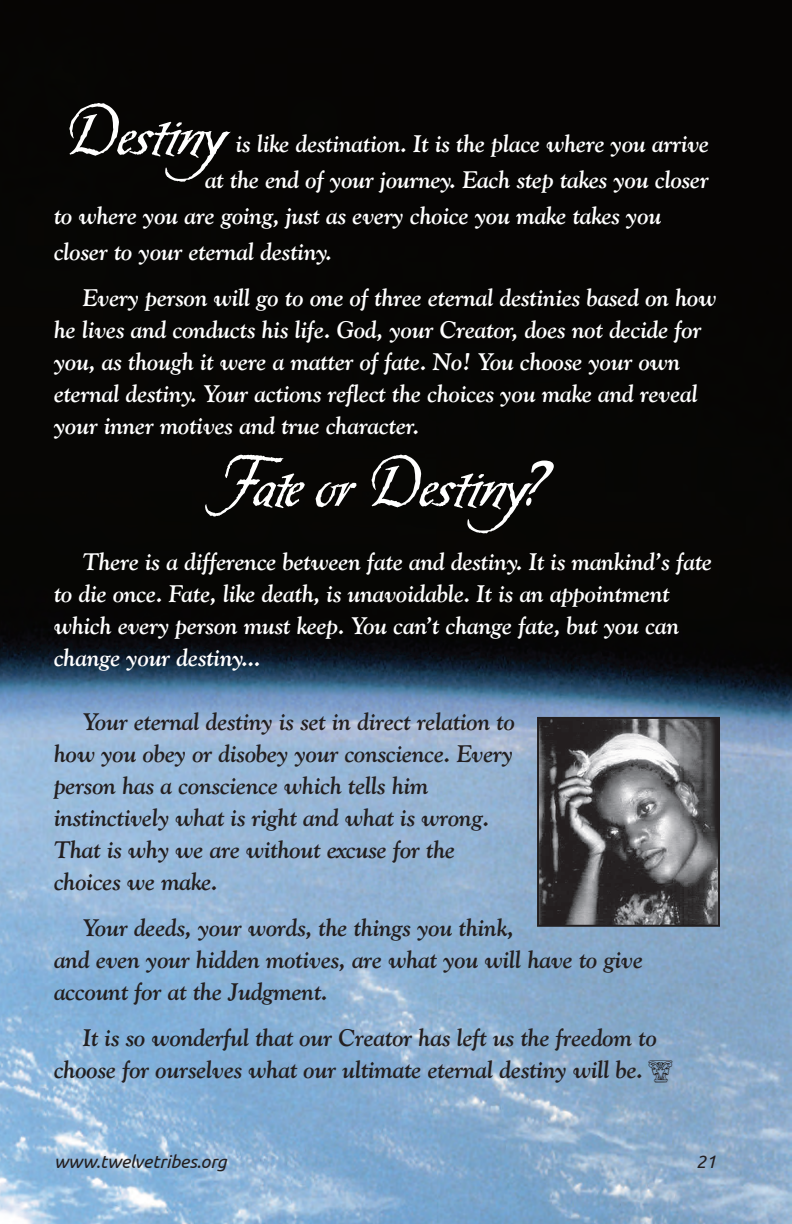
<style>
.page{position:relative;width:792px;height:1224px;background:#fff}
.page>*{position:absolute;margin:0;border:0;box-sizing:border-box;transform-origin:0 0}
.t1{font:70px "Carmilla";color:#fff}
.t2{font:italic 700 24px/32px "Goudy Old Style BT";letter-spacing:-.005em;color:#fff}
.t3{font:italic 700 24px/32px "Goudy Old Style BT";letter-spacing:-.005em;color:#231f20}
.t4{font:italic 18px "Ubuntu";letter-spacing:-.005em;color:#231f20}
</style>
<div class="page">
<img style="left:0;top:0;width:792px;height:1224px">
<img style="left:540px;top:720px;width:177px;height:204px">
<div style="left:537px;top:717px;width:183px;height:210px;border:2px solid #231f20"></div>
<h1 class="t1" style="left:65px;top:89px;width:203px">Destiny</h1>
<p class="t2" style="left:236px;top:127px;width:475px">is like destination. It is the place where you arrive</p>
<p class="t2" style="left:205px;top:163px;width:505px">at the end of your journey. Each step takes you closer</p>
<p class="t2" style="left:54px;top:199px;width:609px">to where you are going, just as every choice you make takes you</p>
<p class="t2" style="left:54px;top:235px;width:279px">closer to your eternal destiny.</p>
<p class="t2" style="left:54px;top:281px;width:664px;text-indent:29px">Every person will go to one of three eternal destinies based on how he lives and conducts his life. God, your Creator, does not decide for you, as though it were a matter of fate. No! You choose your own eternal destiny. Your actions reflect the choices you make and reveal your inner motives and true character.</p>
<h1 class="t1" style="left:222px;top:441px;width:348px">Fate or Destiny?</h1>
<p class="t2" style="left:54px;top:545px;width:660px;text-indent:29px">There is a difference between fate and destiny. It is mankind’s fate to die once. Fate, like death, is unavoidable. It is an appointment which every person must keep. You can’t change fate, but you can change your destiny...</p>
<p class="t3" style="left:54px;top:705px;width:463px;text-indent:29px">Your eternal destiny is set in direct relation to how you obey or disobey your conscience. Every person has a conscience which tells him instinctively what is right and what is wrong.<br>That is why we are without excuse for the choices we make.</p>
<p class="t3" style="left:54px;top:911px;width:590px;text-indent:29px">Your deeds, your words, the things you think,<br>and even your hidden motives, are what you will have to give account for at the Judgment.</p>
<p class="t3" style="left:54px;top:1021px;width:621px;text-align:center">It is so wonderful that our Creator has left us the freedom to choose for ourselves what our ultimate eternal destiny will be. ▲</p>
<p class="t4" style="left:54px;top:1151px;width:174px">www.twelvetribes.org</p>
<p class="t4" style="left:696px;top:1151px;width:22px">21</p>
</div>
